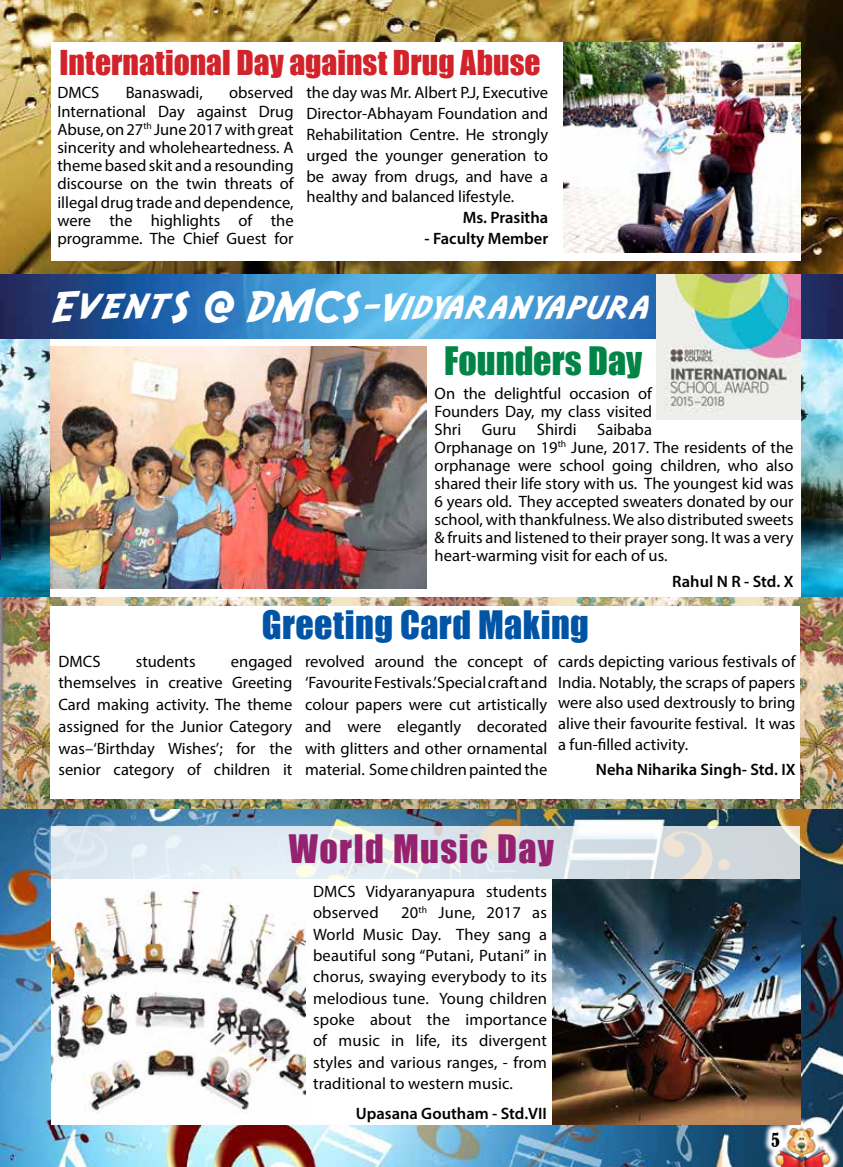
<style>
.page{position:relative;width:843px;height:1167px;background:#fff}
.page>*{position:absolute;margin:0;border:0;box-sizing:border-box;transform-origin:0 0}
.t1{font:39px "Adventure Normal";letter-spacing:-.025em;color:#fff}
.t2{font:36px "Impact";letter-spacing:.01em;color:#0054a6}
.t3{font:36px "Impact";letter-spacing:.04em;color:#95226f}
.t4{font:36px "Impact";color:#008546}
.t5{font:31.5px "Impact";color:#d2232a}
.t6{font:condensed 18px "Bernard";color:#000}
.t7{font:16.5px/21.8px "Myriad Pro";color:#000;text-align:justify}
.t8{font:600 16.5px "Myriad Pro";color:#000}
.s1{font-size:42px}
</style>
<div class="page">
<img style="left:0;top:808px;width:842px;height:358px">
<img style="left:0;top:338px;width:50px;height:259px">
<img style="left:800px;top:338px;width:42px;height:259px">
<img style="left:0;top:597px;width:452px;height:211px">
<img style="left:452px;top:597px;width:390px;height:211px">
<img style="left:0;top:0;width:842px;height:274px">
<div style="left:51px;top:879px;width:748px;height:245px;background:#fff"></div>
<div style="left:50px;top:606px;width:749px;height:192px;background:#fff"></div>
<div style="left:51px;top:42px;width:749px;height:218px;background:#fff"></div>
<img style="left:0;top:495px;width:1px;height:64px">
<img style="left:0;top:274px;width:842px;height:64px">
<svg style="left:761px;top:1116px;width:81px;height:50px"></svg>
<img style="left:771px;top:1126px;width:68px;height:40px">
<img style="left:0;top:1122px;width:788px;height:34px">
<img style="left:656px;top:274px;width:144px;height:145px">
<img style="left:50px;top:347px;width:376px;height:241px">
<img style="left:563px;top:42px;width:237px;height:211px">
<svg style="left:51px;top:826px;width:748px;height:53px;background:#dde6eb"></svg>
<img style="left:552px;top:879px;width:247px;height:245px">
<img style="left:51px;top:888px;width:254px;height:236px">
<h3 class="t5" style="left:59px;top:38px;width:482px">International Day against Drug Abuse</h3>
<p class="t7" style="left:57px;top:84px;width:238px;line-height:18.1px;text-indent:172px">observed International Day against Drug Abuse, on 27<sup>th</sup> June 2017 with great sincerity and wholeheartedness. A theme based skit and a resounding discourse on the twin threats of illegal drug trade and dependence, were the highlights of the programme. The Chief Guest for</p>
<p class="t7" style="left:57px;top:82px;width:43px">DMCS</p>
<p class="t7" style="left:126px;top:82px;width:79px">Banaswadi,</p>
<p class="t7" style="left:306px;top:82px;width:243px;line-height:20.7px">the day was Mr. Albert P.J, Executive Director-Abhayam Foundation and Rehabilitation Centre. He strongly urged the younger generation to be away from drugs, and have a healthy and balanced lifestyle.</p>
<p class="t8" style="left:462px;top:207px;width:87px">Ms. Prasitha</p>
<p class="t8" style="left:424px;top:228px;width:125px">- Faculty Member</p>
<h1 class="t1" style="left:52px;top:290px;width:597px"><span class="s1">EventS @ DMCS</span>-Vidyaranyapura</h1>
<h2 class="t4" style="left:444px;top:333px;width:200px">Founders Day</h2>
<p class="t7" style="left:434px;top:384px;width:219px;line-height:18px">On the delightful occasion of Founders Day, my class visited Shri</p>
<p class="t7" style="left:434px;top:420px;width:360px;line-height:18px;text-align:left;text-indent:163px">Saibaba<br>Orphanage on 19<sup>th</sup> June, 2017. The residents of the orphanage were school going children, who also shared their life story with us. The youngest kid was 6 years old. They accepted sweaters donated by our school, with thankfulness. We also distributed sweets &amp; fruits and listened to their prayer song. It was a very heart-warming visit for each of us.</p>
<p class="t8" style="left:672px;top:571px;width:123px">Rahul N R - Std. X</p>
<p class="t7" style="left:482px;top:418px;width:36px">Guru</p>
<p class="t7" style="left:537px;top:418px;width:41px">Shirdi</p>
<h2 class="t2" style="left:262px;top:597px;width:328px">Greeting Card Making</h2>
<p class="t7" style="left:58px;top:650px;width:235px;text-indent:172px">engaged themselves in creative Greeting Card making activity. The theme assigned for the Junior Category was–‘Birthday Wishes’; for the senior category of children it</p>
<p class="t7" style="left:58px;top:650px;width:43px">DMCS</p>
<p class="t7" style="left:136px;top:650px;width:61px">students</p>
<p class="t7" style="left:305px;top:650px;width:244px">revolved around the concept of ‘Favourite Festivals.’Special craft and colour papers were cut artistically and were elegantly decorated with glitters and other ornamental material. Some children painted the</p>
<p class="t7" style="left:558px;top:650px;width:239px;line-height:20.9px">cards depicting various festivals of India. Notably, the scraps of papers were also used dextrously to bring alive their favourite festival. It was a fun-filled activity.</p>
<p class="t8" style="left:595px;top:759px;width:201px">Neha Niharika Singh- Std. IX</p>
<h2 class="t3" style="left:289px;top:821px;width:267px">World Music Day</h2>
<p class="t7" style="left:313px;top:880px;width:235px;line-height:21.3px">DMCS Vidyaranyapura students observed</p>
<p class="t7" style="left:313px;top:901px;width:235px;line-height:21.3px;text-indent:88px">20<sup>th</sup> June, 2017 as World Music Day. They sang a beautiful song “Putani, Putani” in chorus, swaying everybody to its melodious tune. Young children spoke about the importance of music in life, its divergent styles and various ranges, - from traditional to western music.</p>
<p class="t8" style="left:356px;top:1102px;width:193px">Upasana Goutham - Std.VII</p>
<p class="t6" style="left:771px;top:1129px;width:10px">5</p>
</div>
